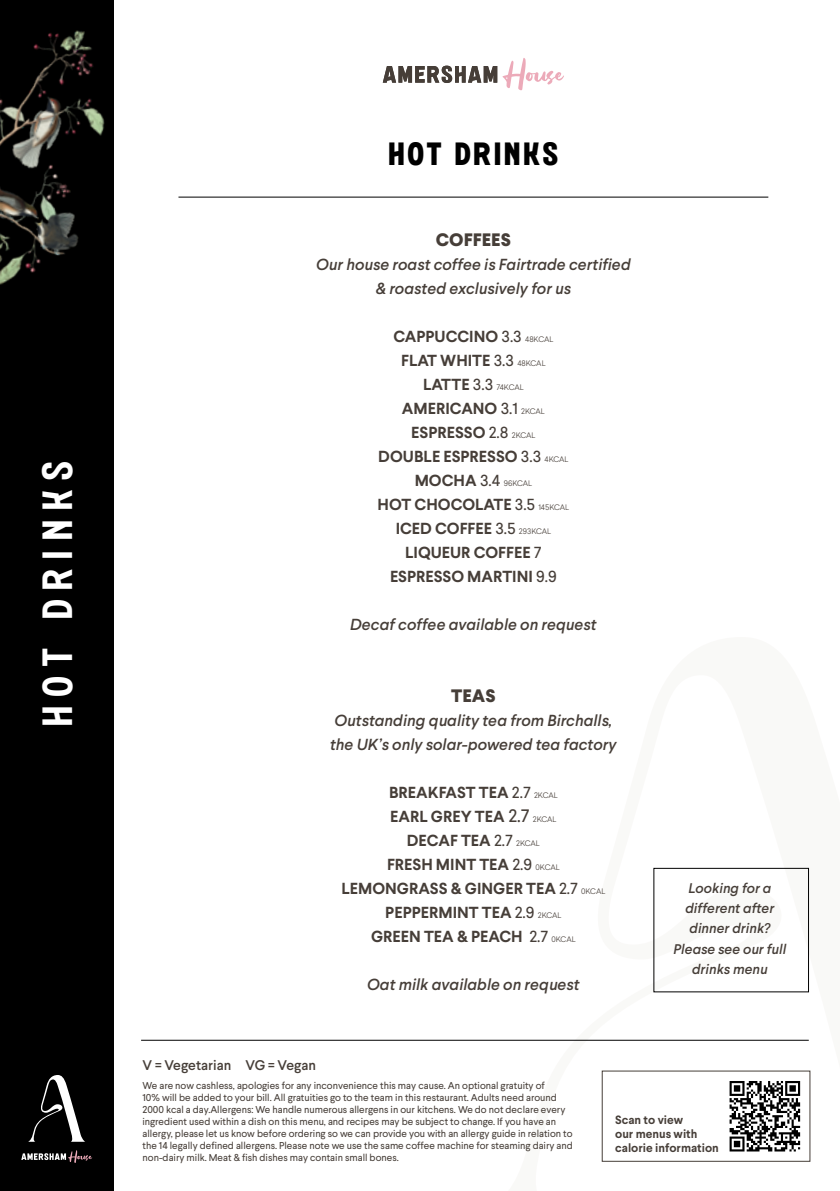
<style>
.page{position:relative;width:840px;height:1191px;background:#fff}
.page>*{position:absolute;margin:0;border:0;box-sizing:border-box;transform-origin:0 0}
.t1{font:700 42px "Playen Sans";letter-spacing:.2em;color:#fff}
.t2{font:900 32px "Playen Sans";letter-spacing:.075em;color:#000}
.t3{font:800 18px "Larsseit";color:#463e38}
.t4{font:700 16px/24px "Larsseit";color:#463e38;text-align:center}
.t5{font:italic 500 16px/24px "Larsseit";color:#463e38;text-align:center}
.t6{font:italic 500 14px/20px "Larsseit";color:#463e38;text-align:center}
.t7{font:500 14px "Larsseit";color:#463e38}
.t8{font:700 12px/14px "Larsseit";color:#463e38}
.t9{font:10px/12px "Larsseit";color:#463e38}
.t10{font:300 8px "Larsseit";letter-spacing:-.005em;color:#463e38}
.s1{font-weight:400}
.s2{font-weight:300;font-size:8px}
.s3{font-weight:700;font-size:16px}
.s4{font-weight:400;font-size:16px}
.s5{font-weight:400;font-size:18px}
</style>
<div class="page">
<svg style="left:488px;top:867px;width:323px;height:295px"></svg>
<svg style="left:382px;top:58px;width:181px;height:32px"></svg>
<div style="left:0;top:0;width:114px;height:1191px;background:#000"></div>
<svg style="left:21px;top:1150px;width:71px;height:12px"></svg>
<svg style="left:29px;top:1075px;width:55px;height:66px"></svg>
<img style="left:0;top:30px;width:105px;height:255px">
<hr style="left:178px;top:197px;width:589px;height:1px;background:#000">
<hr style="left:141px;top:1040px;width:667px;height:1px;background:#000">
<svg style="left:729px;top:1081px;width:70px;height:70px"></svg>
<h1 class="t1" style="left:35px;top:726px;width:268px;rotate:-90deg">HOT DRINKS</h1>
<h2 class="t2" style="left:388px;top:137px;width:172px">HOT DRINKS</h2>
<h3 class="t3" style="left:435px;top:228px;width:76px">COFFEES</h3>
<h3 class="t5" style="left:316px;top:252px;width:316px">Our house roast coffee is Fairtrade certified &amp; roasted exclusively for us</h3>
<h3 class="t4" style="left:393px;top:324px;width:161px">CAPPUCCINO <span class="s1">3.3</span> <span class="s2">48KCAL<br></span>FLAT WHITE <span class="s1">3.3</span> <span class="s2">48KCAL</span></h3>
<p class="t10" style="left:423px;top:382px;width:102px"><span class="s3">LATTE</span> <span class="s4">3.3</span> 74KCAL</p>
<h3 class="t4" style="left:378px;top:396px;width:191px">AMERICANO <span class="s1">3.1</span> <span class="s2">2KCAL<br></span>ESPRESSO <span class="s1">2.8</span> <span class="s2">2KCAL<br></span>DOUBLE ESPRESSO <span class="s1">3.3</span> <span class="s2">4KCAL</span></h3>
<p class="t10" style="left:414px;top:478px;width:119px"><span class="s3">MOCHA</span> <span class="s4">3.4</span> 96KCAL</p>
<h3 class="t4" style="left:377px;top:492px;width:193px">HOT CHOCOLATE <span class="s1">3.5</span> <span class="s2">145KCAL<br></span>ICED COFFEE <span class="s1">3.5</span> <span class="s2">293KCAL<br></span>LIQUEUR COFFEE <span class="s1">7<br></span>ESPRESSO MARTINI <span class="s1">9.9</span></h3>
<h3 class="t5" style="left:350px;top:612px;width:248px">Decaf coffee available on request</h3>
<h3 class="t3" style="left:451px;top:684px;width:46px">TEAS</h3>
<h3 class="t5" style="left:330px;top:708px;width:288px;text-align:left">Outstanding quality tea from Birchalls, the UK’s only solar-powered tea factory</h3>
<h3 class="t4" style="left:389px;top:780px;width:170px;text-align:left">BREAKFAST TEA <span class="s1">2.7</span> <span class="s2">2KCAL<br></span>EARL GREY TEA <span class="s5">2.7</span></h3>
<p class="t10" style="left:532px;top:814px;width:25px">2KCAL</p>
<h3 class="t4" style="left:341px;top:828px;width:265px">DECAF TEA <span class="s1">2.7</span> <span class="s2">2KCAL<br></span>FRESH MINT TEA <span class="s1">2.9</span> <span class="s2">0KCAL<br></span>LEMONGRASS &amp; GINGER TEA <span class="s1">2.7</span> <span class="s2">0KCAL<br></span>PEPPERMINT TEA <span class="s1">2.9</span> <span class="s2">2KCAL<br></span>GREEN TEA &amp; PEACH <span class="s1">2.7</span> <span class="s2">0KCAL</span></h3>
<h3 class="t5" style="left:367px;top:972px;width:214px">Oat milk available on request</h3>
<h3 class="t7" style="left:142px;top:1055px;width:175px">V = Vegetarian VG = Vegan</h3>
<h3 class="t6" style="left:673px;top:878px;width:114px">Looking for a different after dinner drink?<br>Please see our full drinks menu</h3>
<p class="t9" style="left:142px;top:1080px;width:431px">We are now cashless, apologies for any inconvenience this may cause. An optional gratuity of<br>10% will be added to your bill. All gratuities go to the team in this restaurant. Adults need around 2000 kcal a day.Allergens: We handle numerous allergens in our kitchens. We do not declare every ingredient used within a dish on this menu, and recipes may be subject to change. If you have an allergy, please let us know before ordering so we can provide you with an allergy guide in relation to the 14 legally defined allergens. Please note we use the same coffee machine for steaming dairy and non-dairy milk. Meat &amp; fish dishes may contain small bones.</p>
<p class="t8" style="left:614px;top:1112px;width:105px">Scan to view<br>our menus with calorie information</p>
</div>
